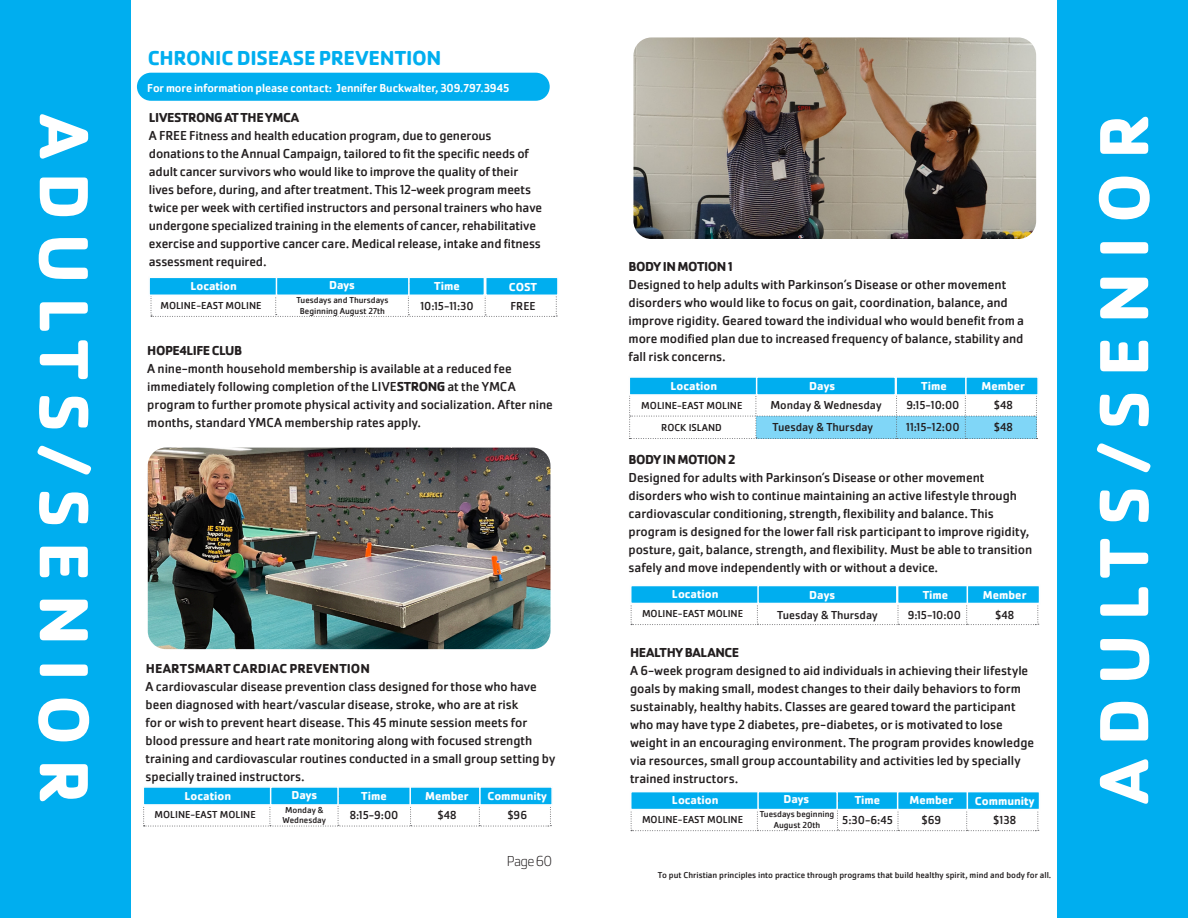
<style>
.page{position:relative;width:1188px;height:918px;background:#fff}
.page>*{position:absolute;margin:0;border:0;box-sizing:border-box;transform-origin:0 0}
.t1{font:700 72px "Cachet Pro";letter-spacing:.19em;color:#fff}
.t2{font:700 21px "Cachet Pro";letter-spacing:-.01em;color:#00aeef}
.t3{font:200 15px "Cachet Pro";letter-spacing:-.05em;color:#231f20}
.t4{font:13.5px/18px "Cachet Pro";letter-spacing:-.005em;color:#231f20}
.t5{font:700 13.5px "Cachet Pro";letter-spacing:-.025em;color:#231f20}
.t6{font:700 13.5px "Cachet Pro";letter-spacing:.01em;color:#231f20}
.t7{font:12px "Cachet Pro";color:#231f20}
.t8{font:700 12px "Cachet Pro";color:#fff}
.t9{font:500 12px "Cachet Pro";letter-spacing:-.005em;color:#fff}
.t10{font:10.5px "Cachet Pro";color:#231f20}
.t11{font:9px/10.8px "Cachet Pro";color:#231f20;text-align:center}
.s1{font-weight:700}
</style>
<div class="page">
<div style="left:137px;top:73px;width:413px;height:28px;background:#00aeef;border-radius:14px"></div>
<img style="left:148px;top:448px;width:402px;height:201px">
<img style="left:633px;top:37px;width:403px;height:202px">
<div style="left:629px;top:376px;width:133px;height:20px;background:#00aeef;border:2px solid #fbfdfe"></div>
<div style="left:756px;top:376px;width:140px;height:20px;background:#00aeef;border:2px solid #fbfdfe"></div>
<div style="left:895px;top:376px;width:72px;height:20px;background:#00aeef;border:2px solid #fbfdfe"></div>
<div style="left:965px;top:376px;width:74px;height:20px;background:#00aeef;border:2px solid #fbfdfe"></div>
<svg style="left:629px;top:394px;width:409px;height:45px"></svg>
<div style="left:630px;top:585px;width:134px;height:19px;background:#00aeef;border:2px solid #fbfdfe"></div>
<div style="left:757px;top:585px;width:141px;height:19px;background:#00aeef;border:2px solid #fbfdfe"></div>
<div style="left:897px;top:585px;width:71px;height:19px;background:#00aeef;border:2px solid #fbfdfe"></div>
<div style="left:967px;top:585px;width:73px;height:19px;background:#00aeef;border:2px solid #fbfdfe"></div>
<svg style="left:631px;top:602px;width:408px;height:23px"></svg>
<div style="left:835px;top:791px;width:65px;height:19px;background:#00aeef;border:2px solid #fbfdfe"></div>
<div style="left:630px;top:791px;width:134px;height:19px;background:#00aeef;border:2px solid #fbfdfe"></div>
<div style="left:757px;top:791px;width:81px;height:19px;background:#00aeef;border:2px solid #fbfdfe"></div>
<div style="left:897px;top:791px;width:71px;height:19px;background:#00aeef;border:2px solid #fbfdfe"></div>
<div style="left:967px;top:791px;width:73px;height:19px;background:#00aeef;border:2px solid #fbfdfe"></div>
<svg style="left:631px;top:801px;width:408px;height:30px"></svg>
<div style="left:335px;top:786px;width:77px;height:20px;background:#00aeef;border:2px solid #fbfdfe"></div>
<div style="left:143px;top:786px;width:133px;height:20px;background:#00aeef;border:2px solid #fbfdfe"></div>
<div style="left:270px;top:786px;width:69px;height:20px;background:#00aeef;border:2px solid #fbfdfe"></div>
<div style="left:409px;top:786px;width:72px;height:20px;background:#00aeef;border:2px solid #fbfdfe"></div>
<div style="left:479px;top:786px;width:74px;height:20px;background:#00aeef;border:2px solid #fbfdfe"></div>
<svg style="left:143px;top:796px;width:408px;height:31px"></svg>
<div style="left:408px;top:277px;width:77px;height:19px;background:#00aeef;border:2px solid #fbfdfe"></div>
<div style="left:148px;top:277px;width:134px;height:19px;background:#00aeef;border:2px solid #fbfdfe"></div>
<div style="left:276px;top:277px;width:134px;height:19px;background:#00aeef;border:2px solid #fbfdfe"></div>
<div style="left:485px;top:277px;width:74px;height:19px;background:#00aeef;border:2px solid #fbfdfe"></div>
<svg style="left:151px;top:283px;width:406px;height:34px"></svg>
<div style="left:1057px;top:0;width:131px;height:918px;background:#00aeef"></div>
<div style="left:0;top:0;width:131px;height:918px;background:#00aeef"></div>
<h1 class="t1" style="left:109px;top:114px;width:691px;rotate:90deg">ADULTS/SENIOR</h1>
<p class="t2" style="left:148px;top:45px;width:295px">CHRONIC DISEASE PREVENTION</p>
<p class="t9" style="left:147px;top:81px;width:363px">For more information please contact: Jennifer Buckwalter, 309.797.3945</p>
<p class="t5" style="left:149px;top:109px;width:152px">LIVESTRONG AT THE YMCA</p>
<p class="t4" style="left:149px;top:127px;width:395px">A FREE Fitness and health education program, due to generous donations to the Annual Campaign, tailored to fit the specific needs of adult cancer survivors who would like to improve the quality of their lives before, during, and after treatment. This 12-week program meets twice per week with certified instructors and personal trainers who have undergone specialized training in the elements of cancer, rehabilitative exercise and supportive cancer care. Medical release, intake and fitness assessment required.</p>
<p class="t8" style="left:190px;top:278px;width:48px">Location</p>
<p class="t8" style="left:329px;top:278px;width:27px">Days</p>
<p class="t10" style="left:160px;top:299px;width:103px">MOLINE-EAST MOLINE</p>
<p class="t11" style="left:296px;top:295px;width:93px">Tuesdays and Thursdays</p>
<p class="t11" style="left:300px;top:306px;width:87px">Beginning August 27th</p>
<p class="t8" style="left:434px;top:278px;width:27px">Time</p>
<p class="t7" style="left:421px;top:299px;width:55px">10:15-11:30</p>
<p class="t8" style="left:509px;top:279px;width:30px">COST</p>
<p class="t7" style="left:510px;top:299px;width:27px">FREE</p>
<p class="t5" style="left:147px;top:342px;width:96px">HOPE4LIFE CLUB</p>
<p class="t4" style="left:147px;top:359px;width:407px">A nine-month household membership is available at a reduced fee immediately following completion of the LIVE<span class="s1">STRONG</span> at the YMCA program to further promote physical activity and socialization. After nine months, standard YMCA membership rates apply.</p>
<p class="t6" style="left:146px;top:661px;width:226px">HEARTSMART CARDIAC PREVENTION</p>
<p class="t4" style="left:146px;top:678px;width:411px">A cardiovascular disease prevention class designed for those who have been diagnosed with heart/vascular disease, stroke, who are at risk<br>for or wish to prevent heart disease. This 45 minute session meets for blood pressure and heart rate monitoring along with focused strength training and cardiovascular routines conducted in a small group setting by specially trained instructors.</p>
<p class="t8" style="left:185px;top:788px;width:48px">Location</p>
<p class="t8" style="left:292px;top:787px;width:27px">Days</p>
<p class="t10" style="left:155px;top:809px;width:103px">MOLINE-EAST MOLINE</p>
<p class="t8" style="left:361px;top:788px;width:27px">Time</p>
<p class="t7" style="left:350px;top:808px;width:50px">8:15-9:00</p>
<p class="t8" style="left:425px;top:788px;width:45px">Member</p>
<p class="t7" style="left:437px;top:808px;width:20px">$48</p>
<p class="t8" style="left:487px;top:789px;width:61px">Community</p>
<p class="t11" style="left:283px;top:804px;width:45px;text-align:left">Monday &amp;<br>Wednesday</p>
<p class="t7" style="left:507px;top:808px;width:21px">$96</p>
<p class="t3" style="left:507px;top:852px;width:47px">Page 60</p>
<p class="t5" style="left:629px;top:258px;width:106px">BODY IN MOTION 1</p>
<p class="t4" style="left:629px;top:275px;width:397px">Designed to help adults with Parkinson’s Disease or other movement disorders who would like to focus on gait, coordination, balance, and improve rigidity. Geared toward the individual who would benefit from a more modified plan due to increased frequency of balance, stability and fall risk concerns.</p>
<p class="t8" style="left:671px;top:378px;width:48px">Location</p>
<p class="t8" style="left:809px;top:379px;width:27px">Days</p>
<p class="t8" style="left:921px;top:379px;width:27px">Time</p>
<p class="t10" style="left:641px;top:399px;width:103px">MOLINE-EAST MOLINE</p>
<p class="t7" style="left:770px;top:398px;width:113px">Monday &amp; Wednesday</p>
<p class="t8" style="left:981px;top:379px;width:45px">Member</p>
<p class="t7" style="left:906px;top:398px;width:55px">9:15-10:00</p>
<p class="t7" style="left:994px;top:398px;width:20px">$48</p>
<p class="t10" style="left:661px;top:421px;width:62px">ROCK ISLAND</p>
<p class="t7" style="left:773px;top:420px;width:102px">Tuesday &amp; Thursday</p>
<p class="t7" style="left:906px;top:420px;width:55px">11:15-12:00</p>
<p class="t7" style="left:994px;top:420px;width:20px">$48</p>
<p class="t5" style="left:629px;top:451px;width:108px">BODY IN MOTION 2</p>
<p class="t4" style="left:629px;top:469px;width:405px">Designed for adults with Parkinson’s Disease or other movement disorders who wish to continue maintaining an active lifestyle through cardiovascular conditioning, strength, flexibility and balance. This program is designed for the lower fall risk participant to improve rigidity, posture, gait, balance, strength, and flexibility. Must be able to transition safely and move independently with or without a device.</p>
<p class="t8" style="left:672px;top:587px;width:48px">Location</p>
<p class="t8" style="left:809px;top:587px;width:27px">Days</p>
<p class="t8" style="left:923px;top:587px;width:27px">Time</p>
<p class="t10" style="left:642px;top:608px;width:103px">MOLINE-EAST MOLINE</p>
<p class="t8" style="left:983px;top:587px;width:45px">Member</p>
<p class="t7" style="left:777px;top:608px;width:102px">Tuesday &amp; Thursday</p>
<p class="t7" style="left:908px;top:608px;width:55px">9:15-10:00</p>
<p class="t7" style="left:995px;top:608px;width:20px">$48</p>
<p class="t5" style="left:630px;top:644px;width:111px">HEALTHY BALANCE</p>
<p class="t4" style="left:630px;top:662px;width:406px">A 6-week program designed to aid individuals in achieving their lifestyle goals by making small, modest changes to their daily behaviors to form sustainably, healthy habits. Classes are geared toward the participant who may have type 2 diabetes, pre-diabetes, or is motivated to lose weight in an encouraging environment. The program provides knowledge via resources, small group accountability and activities led by specially trained instructors.</p>
<p class="t8" style="left:672px;top:793px;width:48px">Location</p>
<p class="t8" style="left:783px;top:792px;width:27px">Days</p>
<p class="t10" style="left:642px;top:813px;width:103px">MOLINE-EAST MOLINE</p>
<p class="t8" style="left:855px;top:793px;width:27px">Time</p>
<p class="t7" style="left:842px;top:813px;width:52px">5:30-6:45</p>
<p class="t8" style="left:910px;top:793px;width:45px">Member</p>
<p class="t7" style="left:921px;top:813px;width:21px">$69</p>
<p class="t8" style="left:975px;top:793px;width:61px">Community</p>
<p class="t11" style="left:760px;top:809px;width:76px">Tuesdays beginning<br>August 20th</p>
<p class="t7" style="left:993px;top:813px;width:24px">$138</p>
<p class="t11" style="left:658px;top:870px;width:395px">To put Christian principles into practice through programs that build healthy spirit, mind and body for all.</p>
<h1 class="t1" style="left:1079px;top:804px;width:691px;rotate:-90deg">ADULTS/SENIOR</h1>
</div>
